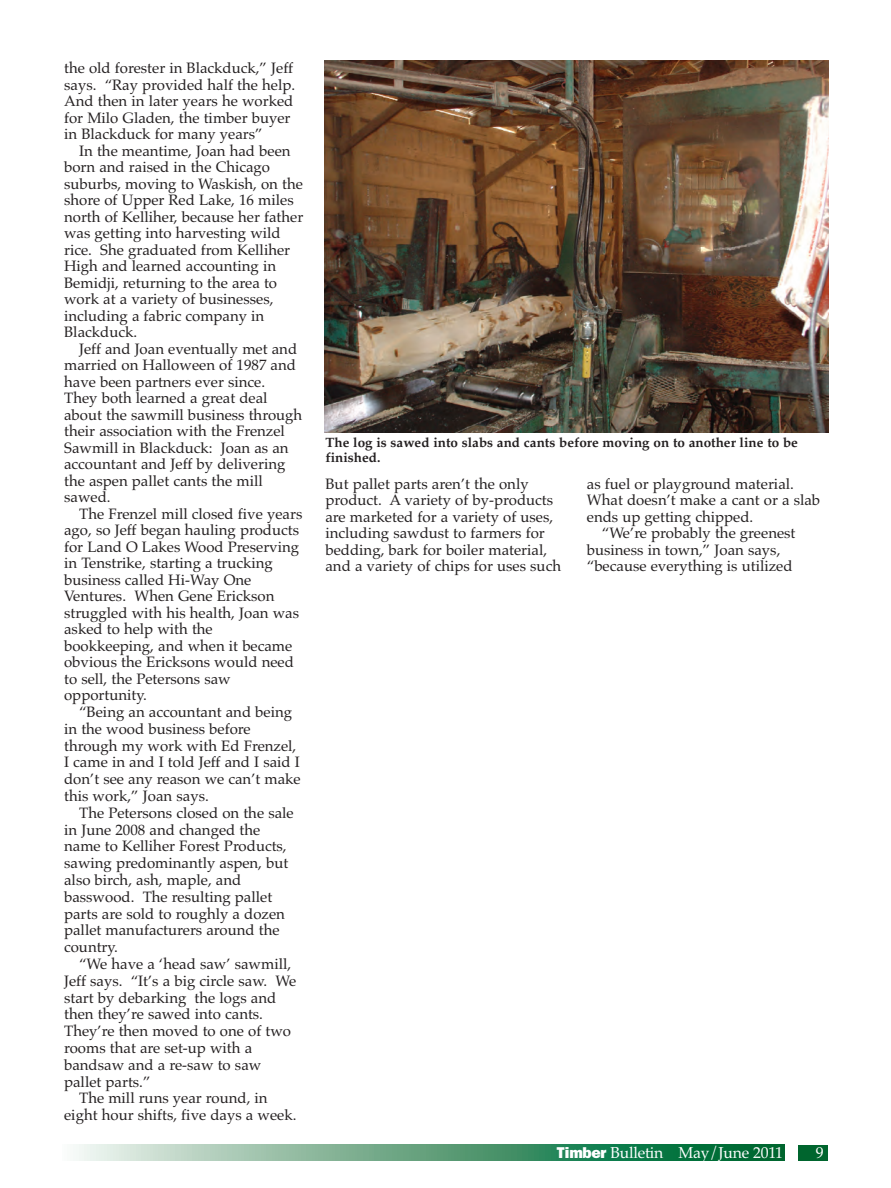
<style>
.page{position:relative;width:891px;height:1188px;background:#fff}
.page>*{position:absolute;margin:0;border:0;box-sizing:border-box;transform-origin:0 0}
.t1{font:15.75px "Palatino";letter-spacing:-.015em;color:#fff}
.t2{font:15px/16.5px "Palatino";color:#231f20}
.t3{font:700 13.5px/15px "Palatino";color:#231f20}
.s1{font-family:"Franklin Gothic";font-weight:800}
</style>
<div class="page">
<div style="left:798px;top:1146px;width:30px;height:15px;background:#00652e"></div>
<svg style="left:76px;top:1145px;width:709px;height:15px;background:#62a381"></svg>
<img style="left:324px;top:61px;width:504px;height:372px">
<p class="t2" style="left:64px;top:60px;width:233px">the old forester in Blackduck,” Jeff says. “Ray provided half the help.<br>And then in later years he worked for Milo Gladen, the timber buyer in Blackduck for many years”</p>
<p class="t2" style="left:64px;top:142px;width:241px;text-indent:15px">In the meantime, Joan had been born and raised in the Chicago suburbs, moving to Waskish, on the shore of Upper Red Lake, 16 miles north of Kelliher, because her father was getting into harvesting wild rice. She graduated from Kelliher<br>High and learned accounting in<br>Bemidji, returning to the area to work at a variety of businesses, including a fabric company in<br>Blackduck.</p>
<p class="t2" style="left:64px;top:340px;width:240px;text-indent:15px">Jeff and Joan eventually met and married on Halloween of 1987 and have been partners ever since.<br>They both learned a great deal about the sawmill business through their association with the Frenzel<br>Sawmill in Blackduck: Joan as an accountant and Jeff by delivering the aspen pallet cants the mill sawed.</p>
<p class="t2" style="left:64px;top:505px;width:240px;text-indent:15px">The Frenzel mill closed five years ago, so Jeff began hauling products for Land O Lakes Wood Preserving in Tenstrike, starting a trucking business called Hi-Way One<br>Ventures. When Gene Erickson struggled with his health, Joan was asked to help with the bookkeeping, and when it became obvious the Ericksons would need to sell, the Petersons saw opportunity.</p>
<p class="t2" style="left:64px;top:703px;width:238px;text-indent:15px">“Being an accountant and being in the wood business before through my work with Ed Frenzel,<br>I came in and I told Jeff and I said I don’t see any reason we can’t make this work,” Joan says.</p>
<p class="t2" style="left:64px;top:804px;width:231px;text-indent:15px">The Petersons closed on the sale in June 2008 and changed the name to Kelliher Forest Products, sawing predominantly aspen, but also birch, ash, maple, and basswood. The resulting pallet parts are sold to roughly a dozen pallet manufacturers around the country.</p>
<p class="t2" style="left:79px;top:956px;width:214px">“We have a ‘head saw’ sawmill,</p>
<p class="t2" style="left:64px;top:972px;width:234px">Jeff says. “It’s a big circle saw. We</p>
<p class="t2" style="left:64px;top:989px;width:214px">start by debarking the logs and</p>
<p class="t2" style="left:64px;top:1006px;width:200px">then they’re sawed into cants.</p>
<p class="t2" style="left:64px;top:1023px;width:228px">They’re then moved to one of two</p>
<p class="t2" style="left:64px;top:1040px;width:190px">rooms that are set-up with a</p>
<p class="t2" style="left:64px;top:1056px;width:199px">bandsaw and a re-saw to saw</p>
<p class="t2" style="left:64px;top:1073px;width:88px">pallet parts.”</p>
<p class="t2" style="left:79px;top:1090px;width:190px">The mill runs year round, in</p>
<p class="t2" style="left:64px;top:1106px;width:234px">eight hour shifts, five days a week.</p>
<p class="t3" style="left:326px;top:436px;width:474px">The log is sawed into slabs and cants before moving on to another line to be finished.</p>
<p class="t2" style="left:325px;top:475px;width:237px">But pallet parts aren’t the only product. A variety of by-products are marketed for a variety of uses, including sawdust to farmers for bedding, bark for boiler material, and a variety of chips for uses such</p>
<p class="t2" style="left:587px;top:475px;width:209px">as fuel or playground material.</p>
<p class="t2" style="left:587px;top:492px;width:235px">What doesn’t make a cant or a slab</p>
<p class="t2" style="left:587px;top:508px;width:168px">ends up getting chipped.</p>
<p class="t2" style="left:602px;top:525px;width:195px">“We’re probably the greenest</p>
<p class="t2" style="left:587px;top:541px;width:195px">business in town,” Joan says,</p>
<p class="t2" style="left:587px;top:558px;width:207px">“because everything is utilized</p>
<p class="t1" style="left:557px;top:1143px;width:228px"><span class="s1">Timber</span> Bulletin May/June 2011</p>
<p class="t1" style="left:816px;top:1144px;width:9px">9</p>
</div>
